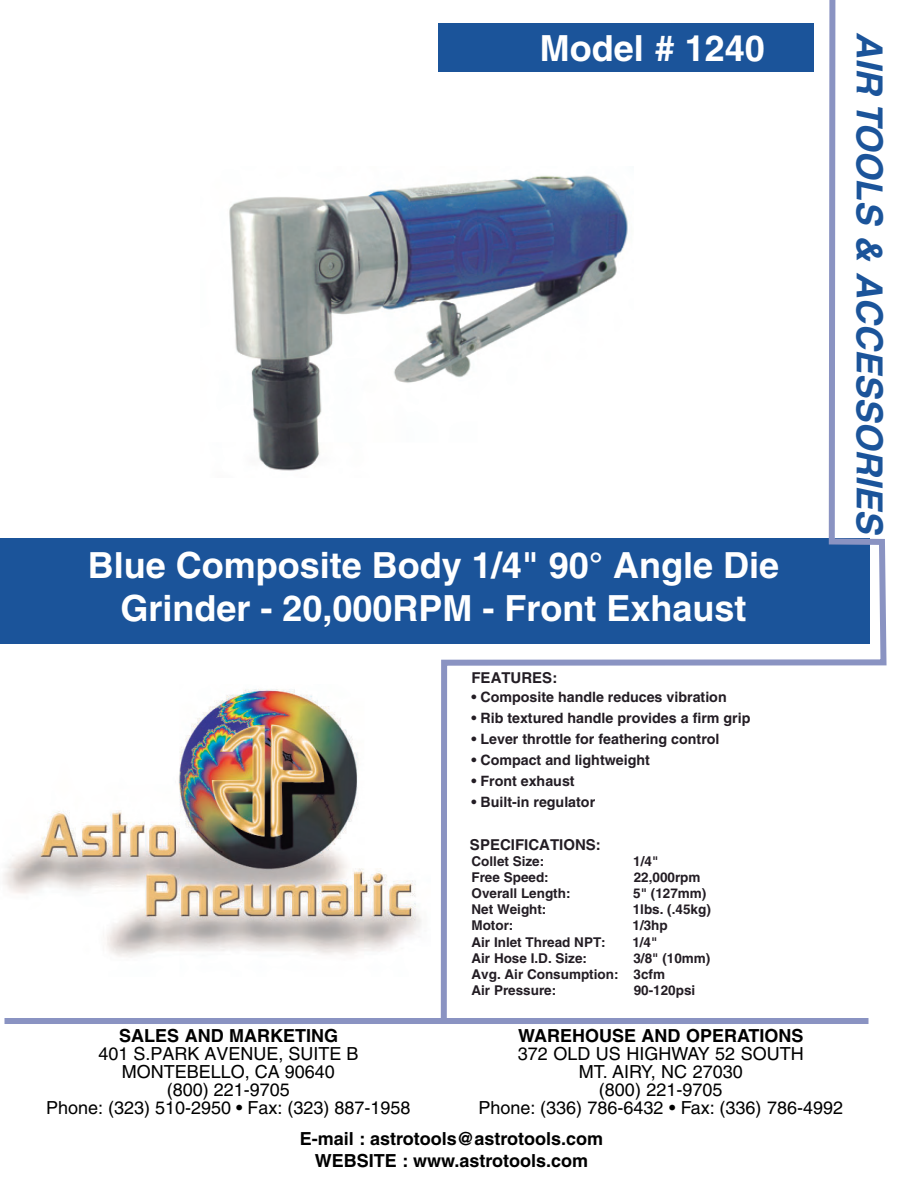
<style>
.page{position:relative;width:918px;height:1188px;background:#fff}
.page>*{position:absolute;margin:0;border:0;box-sizing:border-box;transform-origin:0 0}
.t1{font:700 36px/43.2px "Helvetica";color:#fff;text-align:center}
.t2{font:italic 700 36px "Helvetica";color:#1b549a}
.t3{font:18px/18px "Helvetica";color:#000;text-align:center}
.t4{font:700 18px/21.6px "Helvetica";color:#000;text-align:center}
.t5{font:700 15px "Helvetica";color:#231d24}
.t6{font:700 14.25px "Helvetica";color:#231d24}
.t7{font:700 13.5px/16.2px "Helvetica";color:#231d24}
</style>
<div class="page">
<div style="left:0;top:538px;width:870px;height:105px;background:#1b549a"></div>
<img style="left:3px;top:689px;width:419px;height:268px">
<svg style="left:438px;top:0;width:449px;height:1024px"></svg>
<div style="left:4px;top:1018px;width:864px;height:6px;background:#8a93c2"></div>
<img style="left:229px;top:167px;width:404px;height:311px">
<h1 class="t1" style="left:540px;top:27px;width:227px">Model # 1240</h1>
<h1 class="t1" style="left:88px;top:543px;width:693px">Blue Composite Body 1/4" 90° Angle Die<br>Grinder - 20,000RPM - Front Exhaust</h1>
<h1 class="t2" style="left:892px;top:32px;width:511px;rotate:90deg">AIR TOOLS &amp; ACCESSORIES</h1>
<p class="t5" style="left:471px;top:668px;width:87px">FEATURES:</p>
<p class="t6" style="left:471px;top:688px;width:257px">• Composite handle reduces vibration</p>
<p class="t6" style="left:471px;top:709px;width:280px">• Rib textured handle provides a firm grip</p>
<p class="t6" style="left:471px;top:730px;width:250px">• Lever throttle for feathering control</p>
<p class="t6" style="left:471px;top:751px;width:180px">• Compact and lightweight</p>
<p class="t6" style="left:471px;top:772px;width:105px">• Front exhaust</p>
<p class="t6" style="left:471px;top:793px;width:125px">• Built-in regulator</p>
<p class="t5" style="left:470px;top:835px;width:132px">SPECIFICATIONS:</p>
<p class="t7" style="left:471px;top:853px;width:74px">Collet Size:</p>
<p class="t7" style="left:633px;top:853px;width:27px">1/4"</p>
<p class="t7" style="left:471px;top:869px;width:79px">Free Speed:</p>
<p class="t7" style="left:634px;top:869px;width:68px">22,000rpm</p>
<p class="t7" style="left:471px;top:885px;width:101px">Overall Length:</p>
<p class="t7" style="left:633px;top:885px;width:75px">5" (127mm)</p>
<p class="t7" style="left:471px;top:901px;width:76px">Net Weight:</p>
<p class="t7" style="left:633px;top:901px;width:80px">1lbs. (.45kg)</p>
<p class="t7" style="left:471px;top:917px;width:43px">Motor:</p>
<p class="t7" style="left:633px;top:917px;width:37px">1/3hp</p>
<p class="t7" style="left:471px;top:934px;width:136px">Air Inlet Thread NPT:</p>
<p class="t7" style="left:632px;top:934px;width:27px">1/4"</p>
<p class="t7" style="left:471px;top:950px;width:117px">Air Hose I.D. Size:</p>
<p class="t7" style="left:471px;top:950px;width:240px;text-indent:162px">3/8" (10mm)<br>Avg. Air Consumption: 3cfm<br>Air Pressure:</p>
<p class="t7" style="left:634px;top:982px;width:63px">90-120psi</p>
<h2 class="t4" style="left:119px;top:1025px;width:220px">SALES AND MARKETING</h2>
<h2 class="t4" style="left:518px;top:1025px;width:287px">WAREHOUSE AND OPERATIONS</h2>
<h2 class="t3" style="left:478px;top:1045px;width:366px">372 OLD US HIGHWAY 52 SOUTH<br>MT. AIRY, NC 27030<br>(800) 221-9705<br>Phone: (336) 786-6432 • Fax: (336) 786-4992</h2>
<h2 class="t4" style="left:300px;top:1128px;width:305px">E-mail : astrotools@astrotools.com<br>WEBSITE : www.astrotools.com</h2>
<h2 class="t3" style="left:46px;top:1045px;width:366px">401 S.PARK AVENUE, SUITE B<br>MONTEBELLO, CA 90640<br>(800) 221-9705<br>Phone: (323) 510-2950 • Fax: (323) 887-1958</h2>
</div>
